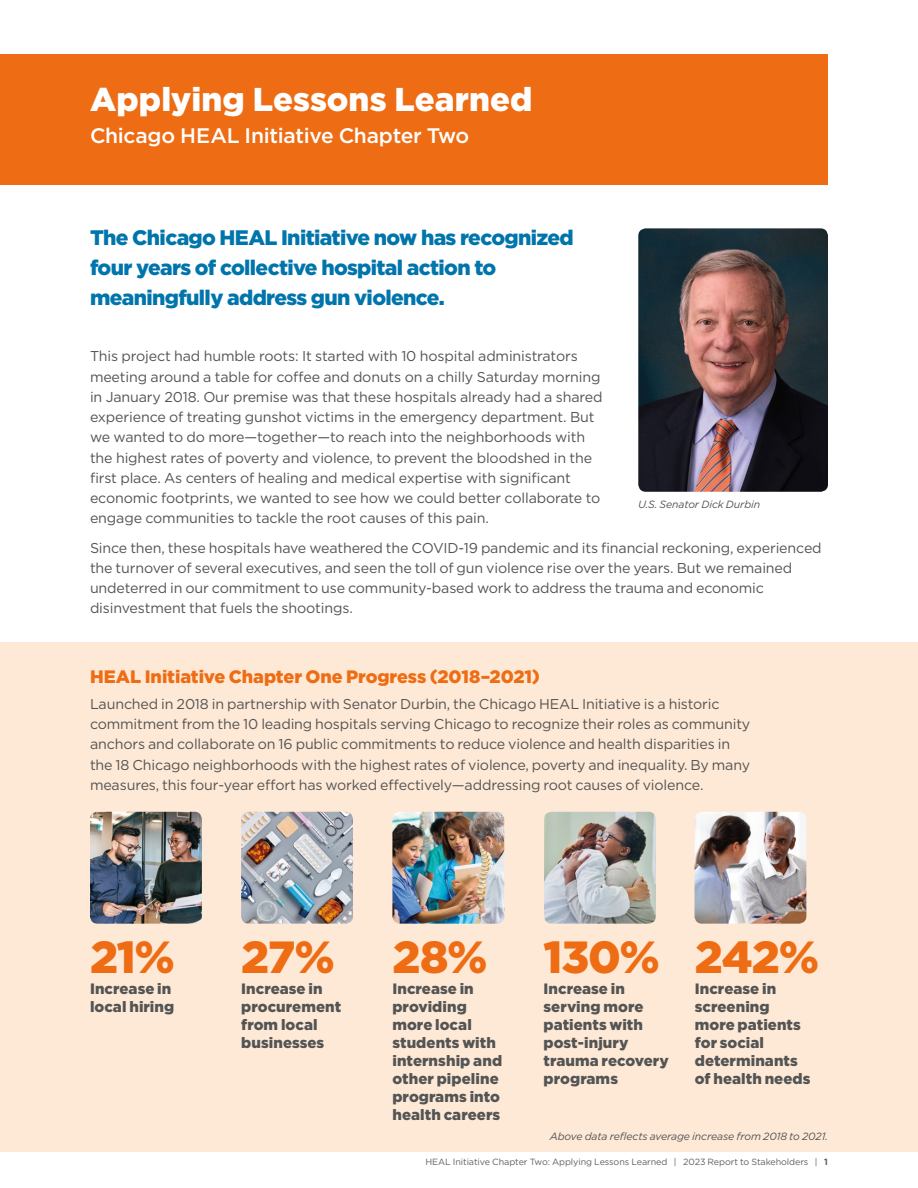
<style>
.page{position:relative;width:918px;height:1188px;background:#fff}
.page>*{position:absolute;margin:0;border:0;box-sizing:border-box;transform-origin:0 0}
.Subhead_1{font:900 45px "Gotham";letter-spacing:-.025em;color:#ee6d14}
.Headline_A{font:900 33px "Gotham";color:#fff}
.Body_intro{font:900 21px/30px "Gotham";letter-spacing:-.03em;color:#0075ac}
.Body_intro-2{font:500 21px "Gotham";letter-spacing:-.015em;color:#fff}
.Subhead_1-2{font:900 18px "Gotham";letter-spacing:-.005em;color:#ee6d14}
.Subhead_1-3{font:900 15px/18px "Gotham";letter-spacing:.005em;color:#535454}
.Body_reg{font:14.25px/20.2px "Gotham";letter-spacing:-.01em;color:#535454}
.Body_intro-3{font:14.25px/20.2px "Gotham";letter-spacing:-.01em;color:#535454}
.Body_reg-2{font:italic 10.5px "Gotham";letter-spacing:-.01em;color:#535454}
.t1{font:9px "Gotham";letter-spacing:-.01em;color:#5f6060}
.s1{font-weight:700}
</style>
<div class="page">
<div style="left:0;top:642px;width:918px;height:509px;background:#fee9d6"></div>
<div style="left:0;top:54px;width:828px;height:130px;background:#ee6d14"></div>
<img style="left:638px;top:228px;width:190px;height:264px">
<img style="left:90px;top:812px;width:112px;height:112px">
<img style="left:241px;top:812px;width:112px;height:112px">
<img style="left:392px;top:812px;width:112px;height:112px">
<img style="left:544px;top:812px;width:112px;height:112px">
<img style="left:694px;top:812px;width:112px;height:112px">
<p class="Headline_A" style="left:90px;top:77px;width:444px">Applying Lessons Learned</p>
<p class="Body_intro-2" style="left:90px;top:121px;width:381px">Chicago HEAL Initiative Chapter Two</p>
<p class="Body_intro" style="left:90px;top:223px;width:485px">The Chicago HEAL Initiative now has recognized four years of collective hospital action to meaningfully address gun violence.</p>
<p class="Body_intro-3" style="left:90px;top:346px;width:514px">This project had humble roots: It started with 10 hospital administrators meeting around a table for coffee and donuts on a chilly Saturday morning in January 2018. Our premise was that these hospitals already had a shared experience of treating gunshot victims in the emergency department. But we wanted to do more—together—to reach into the neighborhoods with the highest rates of poverty and violence, to prevent the bloodshed in the first place. As centers of healing and medical expertise with significant economic footprints, we wanted to see how we could better collaborate to engage communities to tackle the root causes of this pain.</p>
<p class="Body_reg" style="left:90px;top:537px;width:733px">Since then, these hospitals have weathered the COVID-19 pandemic and its financial reckoning, experienced the turnover of several executives, and seen the toll of gun violence rise over the years. But we remained undeterred in our commitment to use community-based work to address the trauma and economic disinvestment that fuels the shootings.</p>
<p class="Body_reg-2" style="left:638px;top:497px;width:124px">U.S. Senator Dick Durbin</p>
<p class="Subhead_1-2" style="left:90px;top:664px;width:451px">HEAL Initiative Chapter One Progress (2018–2021)</p>
<p class="Body_reg" style="left:90px;top:693px;width:662px">Launched in 2018 in partnership with Senator Durbin, the Chicago HEAL Initiative is a historic commitment from the 10 leading hospitals serving Chicago to recognize their roles as community anchors and collaborate on 16 public commitments to reduce violence and health disparities in the 18 Chicago neighborhoods with the highest rates of violence, poverty and inequality. By many measures, this four-year effort has worked effectively—addressing root causes of violence.</p>
<p class="Subhead_1" style="left:90px;top:926px;width:87px">21%</p>
<p class="Subhead_1-3" style="left:90px;top:979px;width:86px">Increase in local hiring</p>
<p class="Subhead_1" style="left:241px;top:926px;width:95px">27%</p>
<p class="Subhead_1-3" style="left:241px;top:979px;width:102px">Increase in procurement from local businesses</p>
<p class="Subhead_1" style="left:392px;top:926px;width:97px">28%</p>
<p class="Subhead_1-3" style="left:392px;top:979px;width:111px">Increase in providing more local students with internship and other pipeline programs into health careers</p>
<p class="Subhead_1" style="left:544px;top:926px;width:118px">130%</p>
<p class="Subhead_1-3" style="left:544px;top:979px;width:127px">Increase in serving more patients with post-injury trauma recovery programs</p>
<p class="Subhead_1" style="left:695px;top:926px;width:126px">242%</p>
<p class="Subhead_1-3" style="left:695px;top:979px;width:117px">Increase in screening more patients for social determinants of health needs</p>
<p class="Body_reg-2" style="left:550px;top:1129px;width:280px">Above data reflects average increase from 2018 to 2021.</p>
<p class="t1" style="left:426px;top:1156px;width:404px">HEAL Initiative Chapter Two: Applying Lessons Learned | 2023 Report to Stakeholders | <span class="s1">1</span></p>
</div>
